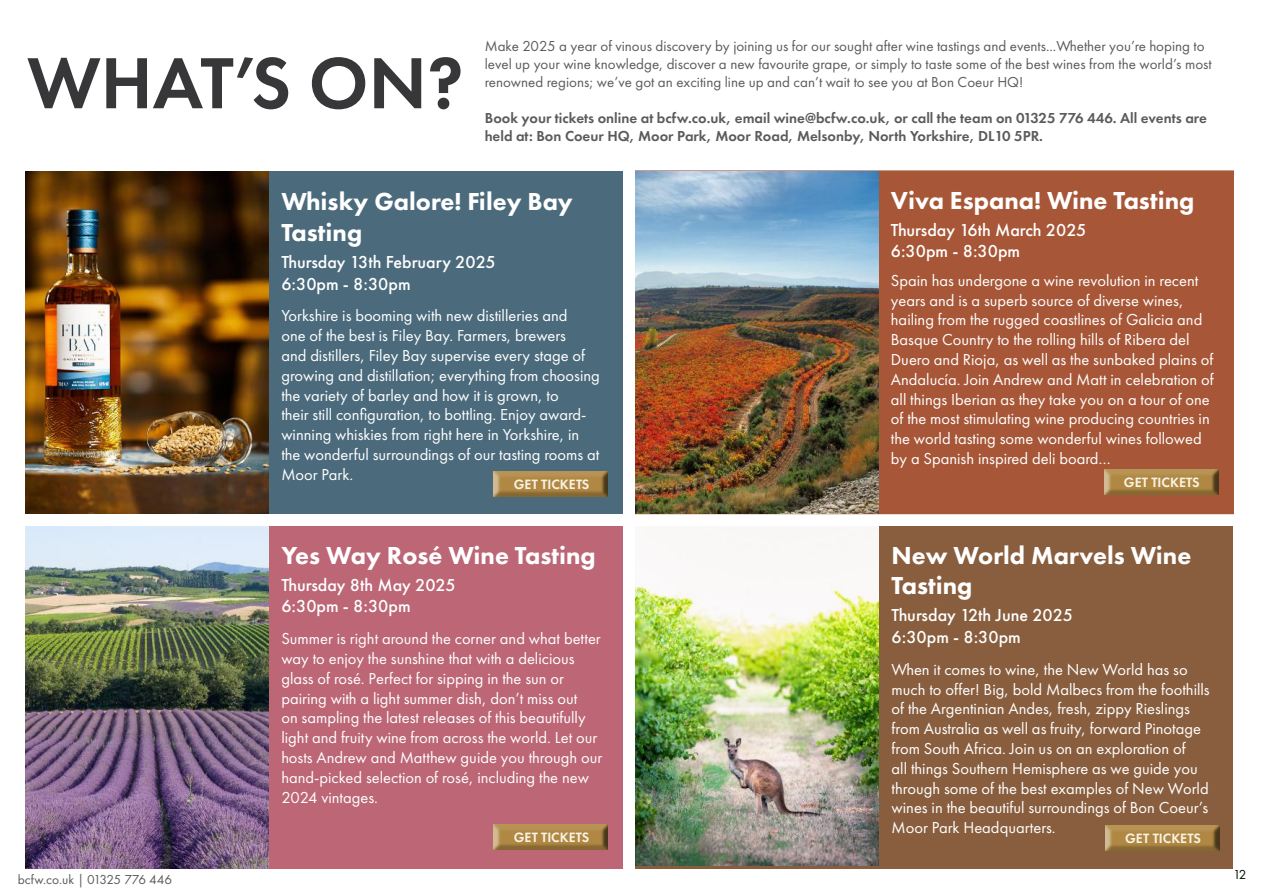
<style>
.page{position:relative;width:1263px;height:893px;background:#fff}
.page>*{position:absolute;margin:0;border:0;box-sizing:border-box;transform-origin:0 0}
.t1{font:600 75px "Futura PT";color:#373638}
.t2{font:800 25.5px/30.6px "Futura PT";color:#fff}
.t3{font:500 18px/21.6px "Futura PT";color:#fff}
.t4{font:16.5px/19.8px "Futura PT";color:#fff}
.t5{font:15px/18px "Futura PT";color:#5b5b5b}
.t6{font:600 15px/18px "Futura PT";color:#5b5b5b}
.t7{font:600 14.1px "Futura PT";color:#f9f3e6}
.t8{font:13.5px "Futura PT";color:#5b5b5b}
.t9{font:13.5px "Futura PT";color:#001101}
</style>
<div class="page">
<div style="left:26px;top:171px;width:597px;height:342px;background:#4b6b7c"></div>
<div style="left:26px;top:526px;width:597px;height:342px;background:#bc6676"></div>
<div style="left:636px;top:526px;width:597px;height:342px;background:#895e3e"></div>
<div style="left:635px;top:170px;width:599px;height:344px;background:#a75738;border:2px solid #a75738"></div>
<div style="left:490px;top:463px;width:127px;height:35px;background:#000;opacity:.75"></div>
<div style="left:1101px;top:461px;width:127px;height:35px;background:#000;opacity:.75"></div>
<div style="left:490px;top:816px;width:127px;height:35px;background:#000;opacity:.75"></div>
<div style="left:1102px;top:817px;width:127px;height:35px;background:#000;opacity:.75"></div>
<img style="left:26px;top:171px;width:243px;height:342px">
<img style="left:636px;top:171px;width:243px;height:342px">
<img style="left:26px;top:526px;width:243px;height:342px">
<img style="left:636px;top:526px;width:243px;height:339px">
<h1 class="t1" style="left:27px;top:36px;width:438px">WHAT’S ON?</h1>
<p class="t5" style="left:485px;top:37px;width:728px">Make 2025 a year of vinous discovery by joining us for our sought after wine tastings and events...Whether you’re hoping to level up your wine knowledge, discover a new favourite grape, or simply to taste some of the best wines from the world’s most renowned regions; we’ve got an exciting line up and can’t wait to see you at Bon Coeur HQ!</p>
<p class="t6" style="left:485px;top:109px;width:724px">Book your tickets online at bcfw.co.uk, email wine@bcfw.co.uk, or call the team on 01325 776 446. All events are held at: Bon Coeur HQ, Moor Park, Moor Road, Melsonby, North Yorkshire, DL10 5PR.</p>
<h2 class="t2" style="left:891px;top:184px;width:305px">Viva Espana! Wine Tasting</h2>
<p class="t3" style="left:891px;top:219px;width:197px">Thursday 16th March 2025<br>6:30pm - 8:30pm</p>
<p class="t4" style="left:891px;top:270px;width:324px">Spain has undergone a wine revolution in recent years and is a superb source of diverse wines, hailing from the rugged coastlines of Galicia and Basque Country to the rolling hills of Ribera del Duero and Rioja, as well as the sunbaked plains of Andalucía. Join Andrew and Matt in celebration of all things Iberian as they take you on a tour of one of the most stimulating wine producing countries in the world tasting some wonderful wines followed by a Spanish inspired deli board…</p>
<h2 class="t2" style="left:281px;top:186px;width:293px">Whisky Galore! Filey Bay<br>Tasting</h2>
<p class="t3" style="left:281px;top:251px;width:216px">Thursday 13th February 2025<br>6:30pm - 8:30pm</p>
<p class="t4" style="left:281px;top:306px;width:320px">Yorkshire is booming with new distilleries and<br>one of the best is Filey Bay. Farmers, brewers<br>and distillers, Filey Bay supervise every stage of growing and distillation; everything from choosing the variety of barley and how it is grown, to<br>their still configuration, to bottling. Enjoy award&shy;winning whiskies from right here in Yorkshire, in the wonderful surroundings of our tasting rooms at Moor Park.</p>
<p class="t7" style="left:514px;top:475px;width:77px">GET TICKETS</p>
<p class="t7" style="left:1124px;top:473px;width:77px">GET TICKETS</p>
<p class="t8" style="left:18px;top:871px;width:156px">bcfw.co.uk | 01325 776 446</p>
<h2 class="t2" style="left:891px;top:540px;width:301px">New World Marvels Wine<br>Tasting</h2>
<p class="t3" style="left:891px;top:605px;width:183px">Thursday 12th June 2025<br>6:30pm - 8:30pm</p>
<p class="t4" style="left:891px;top:659px;width:320px">When it comes to wine, the New World has so much to offer! Big, bold Malbecs from the foothills of the Argentinian Andes, fresh, zippy Rieslings from Australia as well as fruity, forward Pinotage from South Africa. Join us on an exploration of<br>all things Southern Hemisphere as we guide you through some of the best examples of New World wines in the beautiful surroundings of Bon Coeur’s Moor Park Headquarters.</p>
<h2 class="t2" style="left:281px;top:539px;width:316px">Yes Way Rosé Wine Tasting</h2>
<p class="t3" style="left:281px;top:574px;width:176px">Thursday 8th May 2025<br>6:30pm - 8:30pm</p>
<p class="t4" style="left:281px;top:629px;width:322px">Summer is right around the corner and what better way to enjoy the sunshine that with a delicious glass of rosé. Perfect for sipping in the sun or pairing with a light summer dish, don’t miss out<br>on sampling the latest releases of this beautifully light and fruity wine from across the world. Let our hosts Andrew and Matthew guide you through our hand-picked selection of rosé, including the new 2024 vintages.</p>
<p class="t7" style="left:514px;top:828px;width:77px">GET TICKETS</p>
<p class="t7" style="left:1125px;top:829px;width:77px">GET TICKETS</p>
<p class="t9" style="left:1233px;top:866px;width:15px">12</p>
</div>
